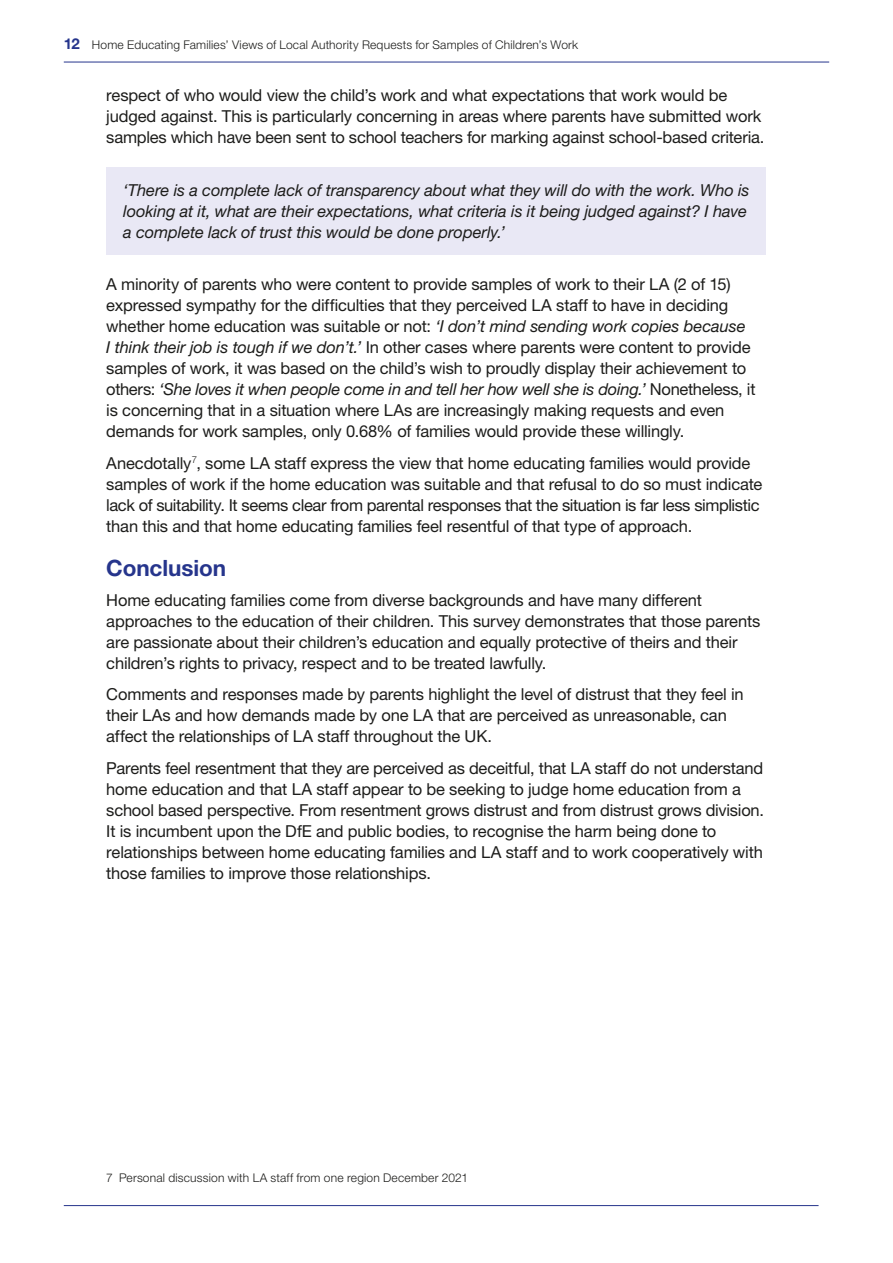
<style>
.page{position:relative;width:893px;height:1263px;background:#fff}
.page>*{position:absolute;margin:0;border:0;box-sizing:border-box;transform-origin:0 0}
.t1{font:700 22.5px "Helvetica Neue LT Std";letter-spacing:-.005em;color:#26358c}
.Para{font:16.5px/21px "Helvetica Neue LT Std";letter-spacing:-.01em;color:#1d1d1b}
.Table_text{font:italic 16.5px/21px "Helvetica Neue LT Std";letter-spacing:-.005em;color:#1d1d1b}
.Footnote_text{font:300 12px "Helvetica Neue LT Std";letter-spacing:.015em;color:#1d1d1b}
.s1{font-weight:700;font-size:15px;color:#26358c}
.s2{font-style:italic}
</style>
<div class="page">
<hr style="left:64px;top:1205px;width:755px;height:1px;background:#26358c">
<hr style="left:64px;top:62px;width:765px;height:1px;background:#26358c">
<div style="left:106px;top:167px;width:659px;height:88px;background:#e9e8f5"></div>
<p class="Footnote_text" style="left:64px;top:37px;width:516px"><span class="s1">12</span> Home Educating Families’ Views of Local Authority Requests for Samples of Children’s Work</p>
<p class="Para" style="left:106px;top:84px;width:660px">respect of who would view the child’s work and what expectations that work would be judged against. This is particularly concerning in areas where parents have submitted work samples which have been sent to school teachers for marking against school-based criteria.</p>
<p class="Table_text" style="left:123px;top:179px;width:628px">‘There is a complete lack of transparency about what they will do with the work. Who is looking at it, what are their expectations, what criteria is it being judged against? I have a complete lack of trust this would be done properly.’</p>
<p class="Para" style="left:106px;top:274px;width:651px">A minority of parents who were content to provide samples of work to their LA (2 of 15) expressed sympathy for the difficulties that they perceived LA staff to have in deciding whether home education was suitable or not: <span class="s2">‘I don’t mind sending work copies because<br>I think their job is tough if we don’t.’</span> In other cases where parents were content to provide samples of work, it was based on the child’s wish to proudly display their achievement to others: <span class="s2">‘She loves it when people come in and tell her how well she is doing.’</span> Nonetheless, it is concerning that in a situation where LAs are increasingly making requests and even demands for work samples, only 0.68% of families would provide these willingly.</p>
<p class="Para" style="left:106px;top:452px;width:658px">Anecdotally<sup>7</sup>, some LA staff express the view that home educating families would provide samples of work if the home education was suitable and that refusal to do so must indicate lack of suitability. It seems clear from parental responses that the situation is far less simplistic than this and that home educating families feel resentful of that type of approach.</p>
<h1 class="t1" style="left:106px;top:554px;width:121px">Conclusion</h1>
<p class="Para" style="left:106px;top:589px;width:656px">Home educating families come from diverse backgrounds and have many different approaches to the education of their children. This survey demonstrates that those parents are passionate about their children’s education and equally protective of theirs and their children’s rights to privacy, respect and to be treated lawfully.</p>
<p class="Para" style="left:106px;top:684px;width:639px">Comments and responses made by parents highlight the level of distrust that they feel in their LAs and how demands made by one LA that are perceived as unreasonable, can affect the relationships of LA staff throughout the UK.</p>
<p class="Para" style="left:106px;top:757px;width:659px">Parents feel resentment that they are perceived as deceitful, that LA staff do not understand home education and that LA staff appear to be seeking to judge home education from a school based perspective. From resentment grows distrust and from distrust grows division.<br>It is incumbent upon the DfE and public bodies, to recognise the harm being done to relationships between home educating families and LA staff and to work cooperatively with those families to improve those relationships.</p>
<p class="Footnote_text" style="left:106px;top:1170px;width:363px">7 Personal discussion with LA staff from one region December 2021</p>
</div>
